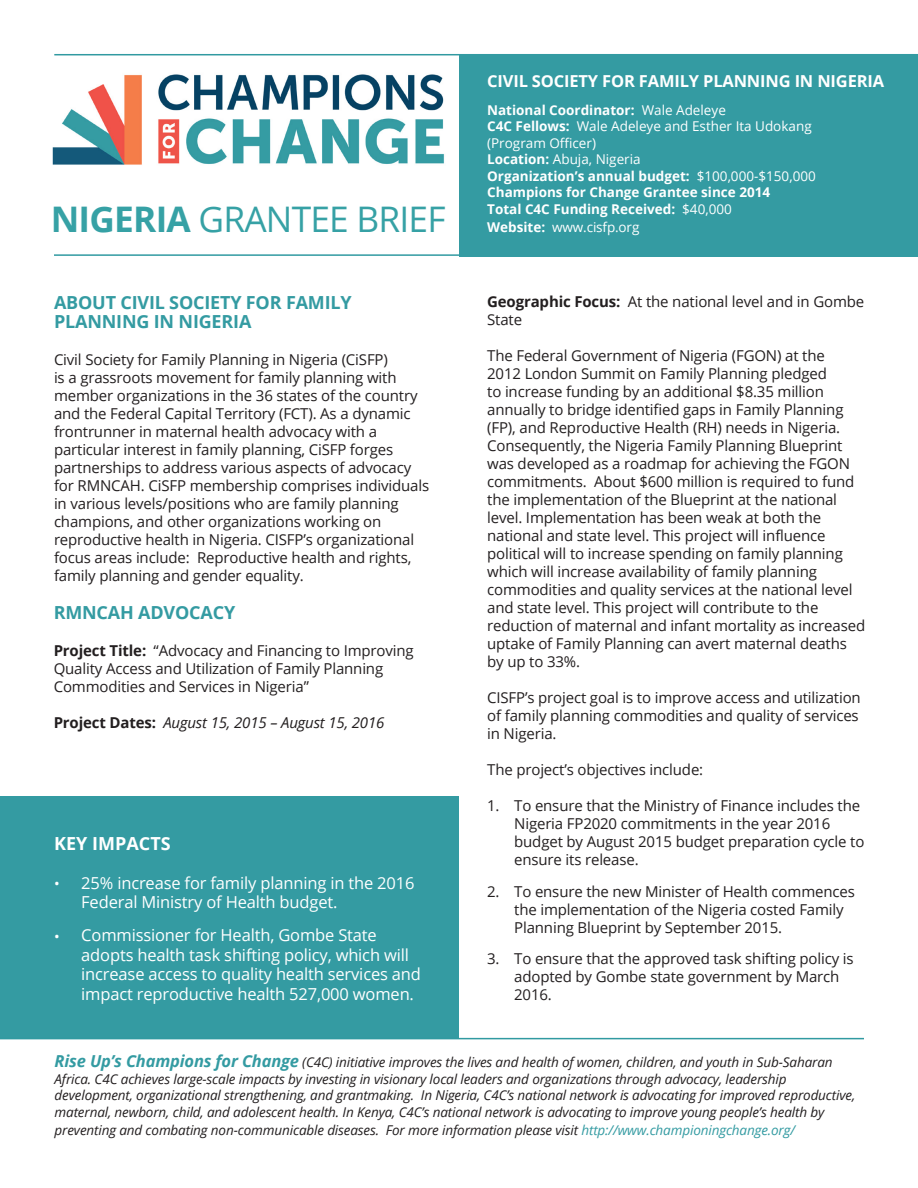
<style>
.page{position:relative;width:918px;height:1188px;background:#fff}
.page>*{position:absolute;margin:0;border:0;box-sizing:border-box;transform-origin:0 0}
.t1{font:35.25px "Open Sans";letter-spacing:-.02em;color:#36a1a5}
.HEADER_PARA{font:700 18px/19.5px "Open Sans";letter-spacing:-.01em;color:#349ba2}
.HEADER_PARA-2{font:700 18px "Open Sans";color:#fff}
.t2{font:16.5px/19.5px "Open Sans";letter-spacing:-.01em;color:#fff}
.HEADER_PARA-3{font:700 16.5px "Open Sans";letter-spacing:-.01em;color:#fff}
.HEADER_PARA-4{font:15px/18px "Open Sans";letter-spacing:-.01em;color:#231f20}
.HEADER_PARA-5{font:italic 15px "Open Sans";letter-spacing:-.01em;color:#231f20}
.body_black_text_para{font:italic 13.5px/16.5px "Open Sans";letter-spacing:-.01em;color:#231f20}
.body_black_text_para-2{font:700 13.5px "Open Sans";color:#fff}
.body_black_text_para-3{font:13.5px/16.5px "Open Sans";color:#fff}
.s1{font-weight:700}
.s2{font-weight:700;font-style:normal}
.s3{font-size:15px}
.s4{font-weight:400}
.s5{font-weight:700;font-size:16.5px;color:#349ba2}
.s6{color:#349ba2}
</style>
<div class="page">
<hr style="left:54px;top:54px;width:864px;height:1px;background:#319aa1">
<hr style="left:54px;top:254px;width:864px;height:2px;background:#319aa1">
<div style="left:460px;top:54px;width:458px;height:202px;background:#349ba2"></div>
<div style="left:0;top:796px;width:459px;height:242px;background:#349ba2"></div>
<img style="left:52px;top:74px;width:392px;height:91px">
<hr style="left:0;top:1038px;width:864px;height:1px;background:#319aa1">
<p class="t1" style="left:51px;top:195px;width:396px"><span class="s1">NIGERIA</span> GRANTEE BRIEF</p>
<p class="HEADER_PARA" style="left:54px;top:292px;width:299px">ABOUT CIVIL SOCIETY FOR FAMILY<br>PLANNING IN NIGERIA</p>
<p class="HEADER_PARA-4" style="left:54px;top:350px;width:377px">Civil Society for Family Planning in Nigeria (CiSFP)<br>is a grassroots movement for family planning with member organizations in the 36 states of the country and the Federal Capital Territory (FCT). As a dynamic frontrunner in maternal health advocacy with a particular interest in family planning, CiSFP forges partnerships to address various aspects of advocacy for RMNCAH. CiSFP membership comprises individuals in various levels/positions who are family planning champions, and other organizations working on reproductive health in Nigeria. CISFP’s organizational focus areas include: Reproductive health and rights, family planning and gender equality.</p>
<p class="HEADER_PARA" style="left:54px;top:603px;width:183px">RMNCAH ADVOCACY</p>
<p class="HEADER_PARA-4" style="left:54px;top:641px;width:362px"><span class="s1">Project Title:</span> “Advocacy and Financing to Improving<br>Quality Access and Utilization of Family Planning<br>Commodities and Services in Nigeria”</p>
<p class="HEADER_PARA-5" style="left:54px;top:712px;width:332px"><span class="s2">Project Dates:</span> August 15, 2015 – August 15, 2016</p>
<p class="HEADER_PARA-2" style="left:54px;top:831px;width:118px">KEY IMPACTS</p>
<p class="t2" style="left:81px;top:873px;width:335px;text-indent:-27px"><span class="s3">•</span> 25% increase for family planning in the 2016<br>Federal Ministry of Health budget.</p>
<p class="t2" style="left:81px;top:925px;width:341px;text-indent:-27px"><span class="s3">•</span> Commissioner for Health, Gombe State adopts health task shifting policy, which will increase access to quality health services and impact reproductive health 527,000 women.</p>
<p class="HEADER_PARA-3" style="left:487px;top:69px;width:398px">CIVIL SOCIETY FOR FAMILY PLANNING IN NIGERIA</p>
<p class="body_black_text_para-2" style="left:487px;top:100px;width:240px">National Coordinator: <span class="s4">Wale Adeleye</span></p>
<p class="body_black_text_para-3" style="left:487px;top:118px;width:326px"><span class="s1">C4C Fellows:</span> Wale Adeleye and Esther Ita Udokang (Program Officer)</p>
<p class="body_black_text_para-3" style="left:487px;top:151px;width:155px"><span class="s1">Location:</span> Abuja, Nigeria</p>
<p class="body_black_text_para-2" style="left:487px;top:166px;width:330px">Organization’s annual budget: <span class="s4">$100,000-$150,000</span></p>
<p class="body_black_text_para-2" style="left:487px;top:183px;width:285px">Champions for Change Grantee since 2014</p>
<p class="body_black_text_para-2" style="left:487px;top:199px;width:246px">Total C4C Funding Received: <span class="s4">$40,000</span></p>
<p class="body_black_text_para-3" style="left:487px;top:218px;width:154px"><span class="s1">Website:</span> www.cisfp.org</p>
<p class="HEADER_PARA-4" style="left:487px;top:293px;width:379px"><span class="s1">Geographic Focus:</span> At the national level and in Gombe<br>State</p>
<p class="HEADER_PARA-4" style="left:487px;top:347px;width:379px">The Federal Government of Nigeria (FGON) at the<br>2012 London Summit on Family Planning pledged<br>to increase funding by an additional $8.35 million annually to bridge identified gaps in Family Planning (FP), and Reproductive Health (RH) needs in Nigeria.<br>Consequently, the Nigeria Family Planning Blueprint was developed as a roadmap for achieving the FGON commitments. About $600 million is required to fund the implementation of the Blueprint at the national level. Implementation has been weak at both the national and state level. This project will influence political will to increase spending on family planning which will increase availability of family planning commodities and quality services at the national level and state level. This project will contribute to the reduction of maternal and infant mortality as increased uptake of Family Planning can avert maternal deaths by up to 33%.</p>
<p class="HEADER_PARA-4" style="left:487px;top:689px;width:375px">CISFP’s project goal is to improve access and utilization of family planning commodities and quality of services in Nigeria.</p>
<p class="HEADER_PARA-4" style="left:487px;top:761px;width:218px">The project’s objectives include:</p>
<p class="HEADER_PARA-4" style="left:514px;top:797px;width:352px;text-indent:-27px">1. To ensure that the Ministry of Finance includes the Nigeria FP2020 commitments in the year 2016 budget by August 2015 budget preparation cycle to ensure its release.</p>
<p class="HEADER_PARA-4" style="left:514px;top:882px;width:342px;text-indent:-27px">2. To ensure the new Minister of Health commences the implementation of the Nigeria costed Family<br>Planning Blueprint by September 2015.</p>
<p class="HEADER_PARA-4" style="left:514px;top:950px;width:341px;text-indent:-27px">3. To ensure that the approved task shifting policy is adopted by Gombe state government by March<br>2016.</p>
<p class="body_black_text_para" style="left:55px;top:1054px;width:802px"><span class="s5">Rise Up’s Champions for Change</span> (C4C) initiative improves the lives and health of women, children, and youth in Sub-Saharan Africa. C4C achieves large-scale impacts by investing in visionary local leaders and organizations through advocacy, leadership development, organizational strengthening, and grantmaking. In Nigeria, C4C’s national network is advocating for improved reproductive, maternal, newborn, child, and adolescent health. In Kenya, C4C’s national network is advocating to improve young people’s health by</p>
<p class="body_black_text_para" style="left:55px;top:1121px;width:742px">preventing and combating non-communicable diseases. For more information please visit <span class="s6">http://www.championingchange.org/</span></p>
</div>
